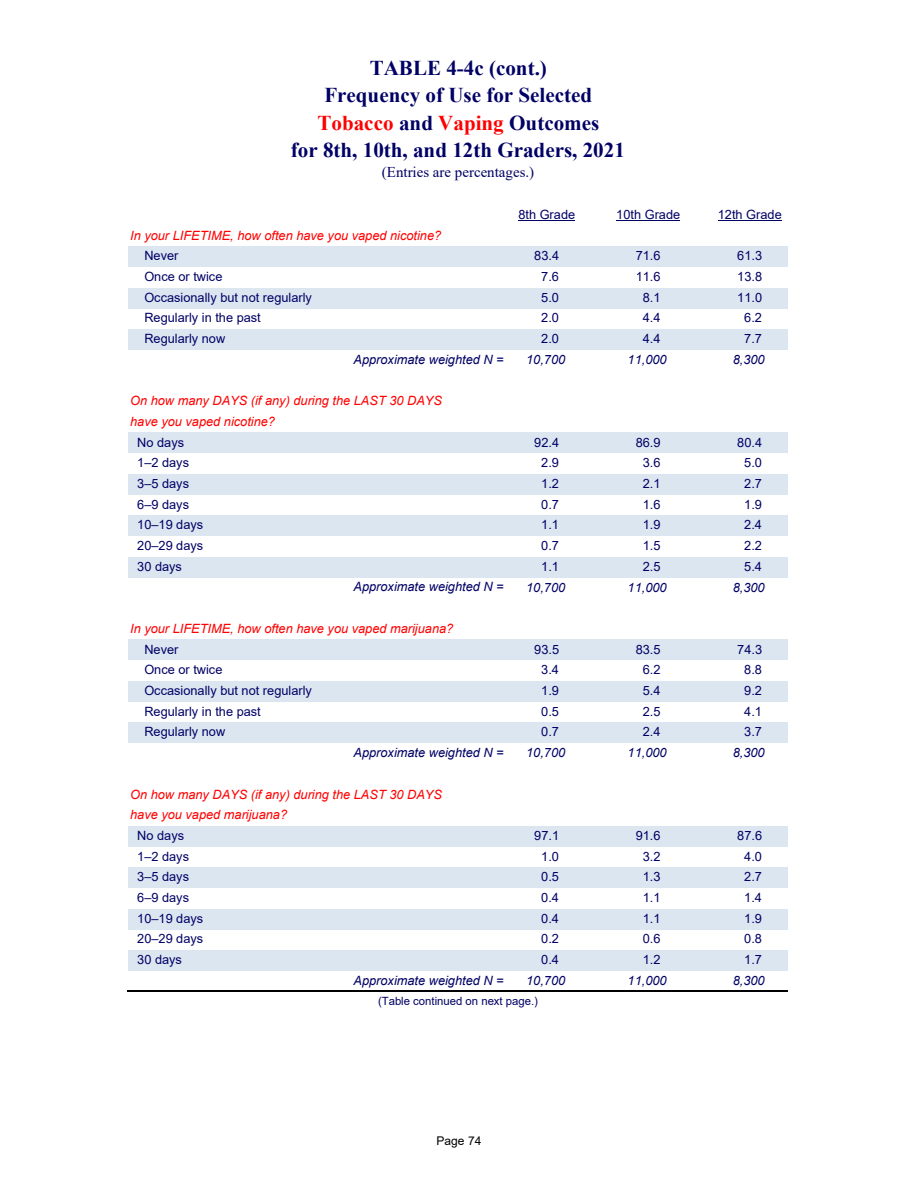
<style>
.page{position:relative;width:918px;height:1188px;background:#fff}
.page>*{position:absolute;margin:0;border:0;box-sizing:border-box;transform-origin:0 0}
.t1{font:700 21px/27.2px "Times New Roman";color:#000065;text-align:center}
.t2{font:15px "Times New Roman";color:#000065}
.t3{font:12.75px "Arial";color:#000065}
.t4{font:italic 12.75px/20.7px "Arial";color:#f00}
.t5{font:italic 12.75px "Arial";color:#000065}
.t6{font:12px "Arial";color:#000}
.t7{font:11.4px "Arial";color:#000065}
.s1{color:#f00}
</style>
<div class="page">
<div style="left:128px;top:246px;width:660px;height:21px;background:#dce6f1"></div>
<div style="left:128px;top:288px;width:660px;height:21px;background:#dce6f1"></div>
<div style="left:128px;top:329px;width:660px;height:21px;background:#dce6f1"></div>
<div style="left:128px;top:433px;width:660px;height:20px;background:#dce6f1"></div>
<div style="left:128px;top:474px;width:660px;height:21px;background:#dce6f1"></div>
<div style="left:128px;top:515px;width:660px;height:21px;background:#dce6f1"></div>
<div style="left:128px;top:557px;width:660px;height:21px;background:#dce6f1"></div>
<div style="left:128px;top:640px;width:660px;height:20px;background:#dce6f1"></div>
<div style="left:128px;top:681px;width:660px;height:21px;background:#dce6f1"></div>
<div style="left:128px;top:722px;width:660px;height:21px;background:#dce6f1"></div>
<div style="left:128px;top:826px;width:660px;height:21px;background:#dce6f1"></div>
<div style="left:128px;top:867px;width:660px;height:21px;background:#dce6f1"></div>
<div style="left:128px;top:909px;width:660px;height:21px;background:#dce6f1"></div>
<div style="left:128px;top:950px;width:660px;height:21px;background:#dce6f1"></div>
<hr style="left:518px;top:220px;width:57px;height:1px;background:#000065">
<hr style="left:616px;top:220px;width:64px;height:1px;background:#000065">
<hr style="left:718px;top:220px;width:63px;height:1px;background:#000065">
<hr style="left:128px;top:991px;width:660px;height:1px;background:#000">
<h1 class="t1" style="left:291px;top:55px;width:336px">TABLE 4-4c (cont.)<br>Frequency of Use for Selected<br><span class="s1">Tobacco</span> and <span class="s1">Vaping</span> Outcomes<br>for 8th, 10th, and 12th Graders, 2021</h1>
<p class="t2" style="left:382px;top:164px;width:154px">(Entries are percentages.)</p>
<p class="t3" style="left:518px;top:207px;width:58px">8th Grade</p>
<p class="t3" style="left:616px;top:207px;width:65px">10th Grade</p>
<p class="t3" style="left:718px;top:207px;width:65px">12th Grade</p>
<p class="t4" style="left:130px;top:225px;width:313px">In your LIFETIME, how often have you vaped nicotine?</p>
<p class="t3" style="left:144px;top:249px;width:36px">Never</p>
<p class="t3" style="left:534px;top:249px;width:26px">83.4</p>
<p class="t3" style="left:636px;top:249px;width:26px">71.6</p>
<p class="t3" style="left:737px;top:249px;width:26px">61.3</p>
<p class="t3" style="left:144px;top:269px;width:80px">Once or twice</p>
<p class="t3" style="left:541px;top:269px;width:19px">7.6</p>
<p class="t3" style="left:636px;top:269px;width:26px">11.6</p>
<p class="t3" style="left:737px;top:269px;width:26px">13.8</p>
<p class="t3" style="left:144px;top:290px;width:169px">Occasionally but not regularly</p>
<p class="t3" style="left:541px;top:290px;width:19px">5.0</p>
<p class="t3" style="left:643px;top:290px;width:19px">8.1</p>
<p class="t3" style="left:737px;top:290px;width:26px">11.0</p>
<p class="t3" style="left:144px;top:311px;width:118px">Regularly in the past</p>
<p class="t3" style="left:541px;top:311px;width:19px">2.0</p>
<p class="t3" style="left:643px;top:311px;width:19px">4.4</p>
<p class="t3" style="left:744px;top:311px;width:19px">6.2</p>
<p class="t3" style="left:144px;top:332px;width:82px">Regularly now</p>
<p class="t3" style="left:541px;top:332px;width:19px">2.0</p>
<p class="t3" style="left:643px;top:332px;width:19px">4.4</p>
<p class="t3" style="left:744px;top:332px;width:19px">7.7</p>
<p class="t5" style="left:526px;top:352px;width:41px">10,700</p>
<p class="t5" style="left:628px;top:352px;width:41px">11,000</p>
<p class="t5" style="left:733px;top:352px;width:33px">8,300</p>
<p class="t4" style="left:130px;top:390px;width:313px">On how many DAYS (if any) during the LAST 30 DAYS have you vaped nicotine?</p>
<p class="t3" style="left:137px;top:435px;width:48px">No days</p>
<p class="t3" style="left:534px;top:435px;width:26px">92.4</p>
<p class="t3" style="left:636px;top:435px;width:26px">86.9</p>
<p class="t3" style="left:737px;top:435px;width:26px">80.4</p>
<p class="t3" style="left:137px;top:456px;width:53px">1–2 days</p>
<p class="t3" style="left:541px;top:456px;width:19px">2.9</p>
<p class="t3" style="left:643px;top:456px;width:19px">3.6</p>
<p class="t3" style="left:744px;top:456px;width:19px">5.0</p>
<p class="t3" style="left:137px;top:476px;width:53px">3–5 days</p>
<p class="t3" style="left:541px;top:476px;width:19px">1.2</p>
<p class="t3" style="left:643px;top:476px;width:19px">2.1</p>
<p class="t3" style="left:744px;top:476px;width:19px">2.7</p>
<p class="t3" style="left:137px;top:497px;width:53px">6–9 days</p>
<p class="t3" style="left:541px;top:497px;width:19px">0.7</p>
<p class="t3" style="left:643px;top:497px;width:19px">1.6</p>
<p class="t3" style="left:744px;top:497px;width:19px">1.9</p>
<p class="t3" style="left:137px;top:518px;width:68px">10–19 days</p>
<p class="t3" style="left:541px;top:518px;width:19px">1.1</p>
<p class="t3" style="left:643px;top:518px;width:19px">1.9</p>
<p class="t3" style="left:744px;top:518px;width:19px">2.4</p>
<p class="t3" style="left:137px;top:539px;width:68px">20–29 days</p>
<p class="t3" style="left:541px;top:539px;width:19px">0.7</p>
<p class="t3" style="left:643px;top:539px;width:19px">1.5</p>
<p class="t3" style="left:744px;top:539px;width:19px">2.2</p>
<p class="t3" style="left:137px;top:559px;width:46px">30 days</p>
<p class="t3" style="left:541px;top:559px;width:19px">1.1</p>
<p class="t3" style="left:643px;top:559px;width:19px">2.5</p>
<p class="t3" style="left:744px;top:559px;width:19px">5.4</p>
<p class="t5" style="left:526px;top:580px;width:41px">10,700</p>
<p class="t5" style="left:628px;top:580px;width:41px">11,000</p>
<p class="t5" style="left:733px;top:580px;width:33px">8,300</p>
<p class="t4" style="left:130px;top:618px;width:325px">In your LIFETIME, how often have you vaped marijuana?</p>
<p class="t3" style="left:144px;top:642px;width:36px">Never</p>
<p class="t3" style="left:534px;top:642px;width:26px">93.5</p>
<p class="t3" style="left:636px;top:642px;width:26px">83.5</p>
<p class="t3" style="left:737px;top:642px;width:26px">74.3</p>
<p class="t3" style="left:144px;top:663px;width:80px">Once or twice</p>
<p class="t3" style="left:541px;top:663px;width:19px">3.4</p>
<p class="t3" style="left:643px;top:663px;width:19px">6.2</p>
<p class="t3" style="left:744px;top:663px;width:19px">8.8</p>
<p class="t3" style="left:144px;top:683px;width:169px">Occasionally but not regularly</p>
<p class="t3" style="left:541px;top:683px;width:19px">1.9</p>
<p class="t3" style="left:643px;top:683px;width:19px">5.4</p>
<p class="t3" style="left:744px;top:683px;width:19px">9.2</p>
<p class="t3" style="left:144px;top:704px;width:118px">Regularly in the past</p>
<p class="t3" style="left:541px;top:704px;width:19px">0.5</p>
<p class="t3" style="left:643px;top:704px;width:19px">2.5</p>
<p class="t3" style="left:744px;top:704px;width:19px">4.1</p>
<p class="t3" style="left:144px;top:725px;width:82px">Regularly now</p>
<p class="t3" style="left:541px;top:725px;width:19px">0.7</p>
<p class="t3" style="left:643px;top:725px;width:19px">2.4</p>
<p class="t3" style="left:744px;top:725px;width:19px">3.7</p>
<p class="t5" style="left:526px;top:746px;width:41px">10,700</p>
<p class="t5" style="left:628px;top:746px;width:41px">11,000</p>
<p class="t5" style="left:733px;top:746px;width:33px">8,300</p>
<p class="t4" style="left:130px;top:784px;width:313px">On how many DAYS (if any) during the LAST 30 DAYS have you vaped marijuana?</p>
<p class="t3" style="left:137px;top:828px;width:48px">No days</p>
<p class="t3" style="left:534px;top:828px;width:26px">97.1</p>
<p class="t3" style="left:636px;top:828px;width:26px">91.6</p>
<p class="t3" style="left:737px;top:828px;width:26px">87.6</p>
<p class="t3" style="left:137px;top:849px;width:53px">1–2 days</p>
<p class="t3" style="left:541px;top:849px;width:19px">1.0</p>
<p class="t3" style="left:643px;top:849px;width:19px">3.2</p>
<p class="t3" style="left:744px;top:849px;width:19px">4.0</p>
<p class="t3" style="left:137px;top:870px;width:53px">3–5 days</p>
<p class="t3" style="left:541px;top:870px;width:19px">0.5</p>
<p class="t3" style="left:643px;top:870px;width:19px">1.3</p>
<p class="t3" style="left:744px;top:870px;width:19px">2.7</p>
<p class="t3" style="left:137px;top:891px;width:53px">6–9 days</p>
<p class="t3" style="left:541px;top:891px;width:19px">0.4</p>
<p class="t3" style="left:643px;top:891px;width:19px">1.1</p>
<p class="t3" style="left:744px;top:891px;width:19px">1.4</p>
<p class="t3" style="left:137px;top:911px;width:68px">10–19 days</p>
<p class="t3" style="left:541px;top:911px;width:19px">0.4</p>
<p class="t3" style="left:643px;top:911px;width:19px">1.1</p>
<p class="t3" style="left:744px;top:911px;width:19px">1.9</p>
<p class="t3" style="left:137px;top:932px;width:68px">20–29 days</p>
<p class="t3" style="left:541px;top:932px;width:19px">0.2</p>
<p class="t3" style="left:643px;top:932px;width:19px">0.6</p>
<p class="t3" style="left:744px;top:932px;width:19px">0.8</p>
<p class="t3" style="left:137px;top:953px;width:46px">30 days</p>
<p class="t3" style="left:541px;top:953px;width:19px">0.4</p>
<p class="t3" style="left:643px;top:953px;width:19px">1.2</p>
<p class="t3" style="left:744px;top:953px;width:19px">1.7</p>
<p class="t5" style="left:526px;top:973px;width:41px">10,700</p>
<p class="t5" style="left:628px;top:973px;width:41px">11,000</p>
<p class="t5" style="left:733px;top:973px;width:33px">8,300</p>
<p class="t5" style="left:354px;top:352px;width:152px">Approximate weighted N =</p>
<p class="t5" style="left:354px;top:580px;width:152px">Approximate weighted N =</p>
<p class="t5" style="left:354px;top:746px;width:152px">Approximate weighted N =</p>
<p class="t5" style="left:354px;top:973px;width:152px">Approximate weighted N =</p>
<p class="t7" style="left:378px;top:995px;width:162px">(Table continued on next page.)</p>
<p class="t6" style="left:437px;top:1132px;width:46px">Page 74</p>
</div>
